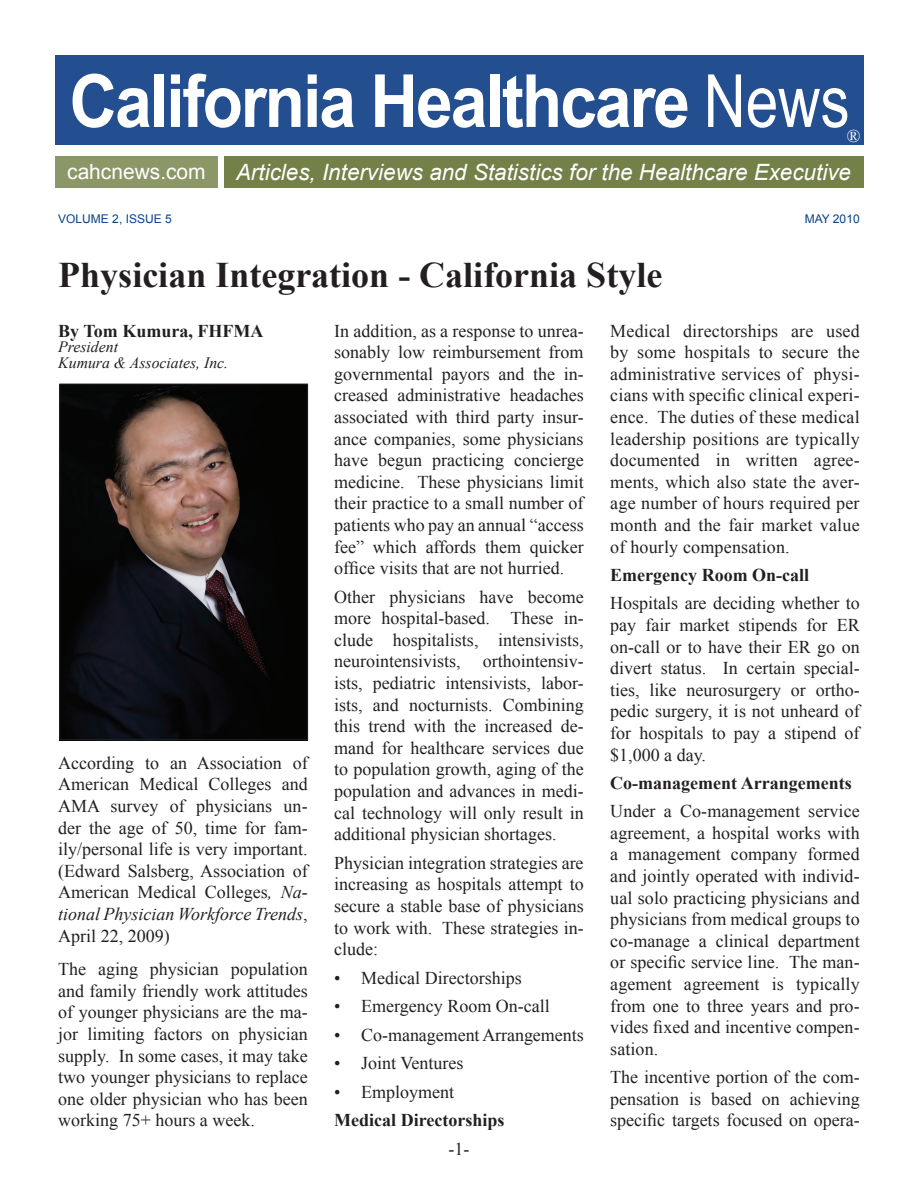
<style>
.page{position:relative;width:918px;height:1188px;background:#fff}
.page>*{position:absolute;margin:0;border:0;box-sizing:border-box;transform-origin:0 0}
.t1{font:700 73.35px "Arial";letter-spacing:-.03em;color:#fff;scale:.9 1}
.t2{font:700 36px "Times New Roman";color:#231f20}
.t3{font:italic 22.5px "Arial";color:#fff}
.t4{font:21px "Arial";color:#fff}
.t5{font:18px/21.6px "Times New Roman";color:#231f20;text-align:justify}
.t6{font:700 18px "Times New Roman";color:#231f20}
.t7{font:18px "Times New Roman";color:#fff}
.t8{font:italic 15.75px "Times New Roman";color:#231f20}
.t9{font:12px "Arial";color:#054286}
.s1{font-family:"Arial Narrow";font-weight:400}
.s2{font-style:italic}
</style>
<div class="page">
<img style="left:60px;top:386px;width:248px;height:355px">
<div style="left:60px;top:384px;width:248px;height:356px;border:1px solid #231f20"></div>
<div style="left:55px;top:156px;width:162px;height:31px;background:#8c9767"></div>
<div style="left:224px;top:156px;width:639px;height:31px;background:#738048"></div>
<div style="left:55px;top:55px;width:809px;height:90px;background:#234e8f"></div>
<p class="t1" style="left:69px;top:53px;width:868px">California Healthcare <span class="s1">News</span></p>
<p class="t7" style="left:847px;top:124px;width:15px">®</p>
<p class="t4" style="left:67px;top:158px;width:140px">cahcnews.com</p>
<p class="t3" style="left:236px;top:157px;width:617px">Articles, Interviews and Statistics for the Healthcare Executive</p>
<p class="t9" style="left:58px;top:211px;width:115px">VOLUME 2, ISSUE 5</p>
<p class="t9" style="left:805px;top:211px;width:56px">MAY 2010</p>
<p class="t2" style="left:58px;top:250px;width:606px">Physician Integration - California Style</p>
<p class="t6" style="left:58px;top:318px;width:207px">By Tom Kumura, FHFMA</p>
<p class="t8" style="left:58px;top:336px;width:61px">President</p>
<p class="t8" style="left:58px;top:352px;width:171px">Kumura &amp; Associates, Inc.</p>
<p class="t5" style="left:334px;top:319px;width:251px">In addition, as a response to unrea&shy;sonably low reimbursement from governmental payors and the in&shy;creased administrative headaches associated with third party insur&shy;ance companies, some physicians have begun practicing concierge medicine. These physicians limit their practice to a small number of patients who pay an annual “access fee” which affords them quicker office visits that are not hurried.</p>
<p class="t5" style="left:334px;top:586px;width:251px">Other physicians have become more hospital-based. These in&shy;clude hospitalists, intensivists, neurointensivists, orthointensiv&shy;ists, pediatric intensivists, labor&shy;ists, and nocturnists. Combining this trend with the increased de&shy;mand for healthcare services due to population growth, aging of the population and advances in medi&shy;cal technology will only result in additional physician shortages.</p>
<p class="t5" style="left:334px;top:852px;width:251px">Physician integration strategies are increasing as hospitals attempt to secure a stable base of physicians to work with. These strategies in&shy;clude:</p>
<p class="t5" style="left:334px;top:967px;width:189px">• Medical Directorships</p>
<p class="t5" style="left:334px;top:995px;width:217px">• Emergency Room On-call</p>
<p class="t5" style="left:334px;top:1024px;width:251px">• Co-management Arrangements</p>
<p class="t5" style="left:334px;top:1052px;width:131px">• Joint Ventures</p>
<p class="t5" style="left:334px;top:1081px;width:122px">• Employment</p>
<p class="t6" style="left:334px;top:1108px;width:172px">Medical Directorships</p>
<p class="t5" style="left:610px;top:319px;width:251px">Medical directorships are used by some hospitals to secure the administrative services of physi&shy;cians with specific clinical experi&shy;ence. The duties of these medical leadership positions are typically documented in written agree&shy;ments, which also state the aver&shy;age number of hours required per month and the fair market value of hourly compensation.</p>
<p class="t6" style="left:610px;top:562px;width:200px">Emergency Room On-call</p>
<p class="t5" style="left:610px;top:592px;width:251px">Hospitals are deciding whether to pay fair market stipends for ER on-call or to have their ER go on divert status. In certain special&shy;ties, like neurosurgery or ortho&shy;pedic surgery, it is not unheard of for hospitals to pay a stipend of $1,000 a day.</p>
<p class="t6" style="left:610px;top:770px;width:243px">Co-management Arrangements</p>
<p class="t5" style="left:610px;top:800px;width:251px">Under a Co-management service agreement, a hospital works with a management company formed and jointly operated with individ&shy;ual solo practicing physicians and physicians from medical groups to co-manage a clinical department or specific service line. The man&shy;agement agreement is typically from one to three years and pro&shy;vides fixed and incentive compen&shy;sation.</p>
<p class="t5" style="left:610px;top:1066px;width:251px">The incentive portion of the com&shy;pensation is based on achieving specific targets focused on opera-</p>
<p class="t5" style="left:58px;top:752px;width:251px">According to an Association of American Medical Colleges and AMA survey of physicians un&shy;der the age of 50, time for fam&shy;ily/personal life is very important. (Edward Salsberg, Association of American Medical Colleges<span class="s2">, Na&shy;tional Physician Workforce Trends</span>, April 22, 2009)</p>
<p class="t5" style="left:58px;top:958px;width:251px">The aging physician population and family friendly work attitudes of younger physicians are the ma&shy;jor limiting factors on physician supply. In some cases, it may take two younger physicians to replace one older physician who has been working 75+ hours a week.</p>
<p class="t5" style="left:449px;top:1138px;width:22px">-1-</p>
</div>
